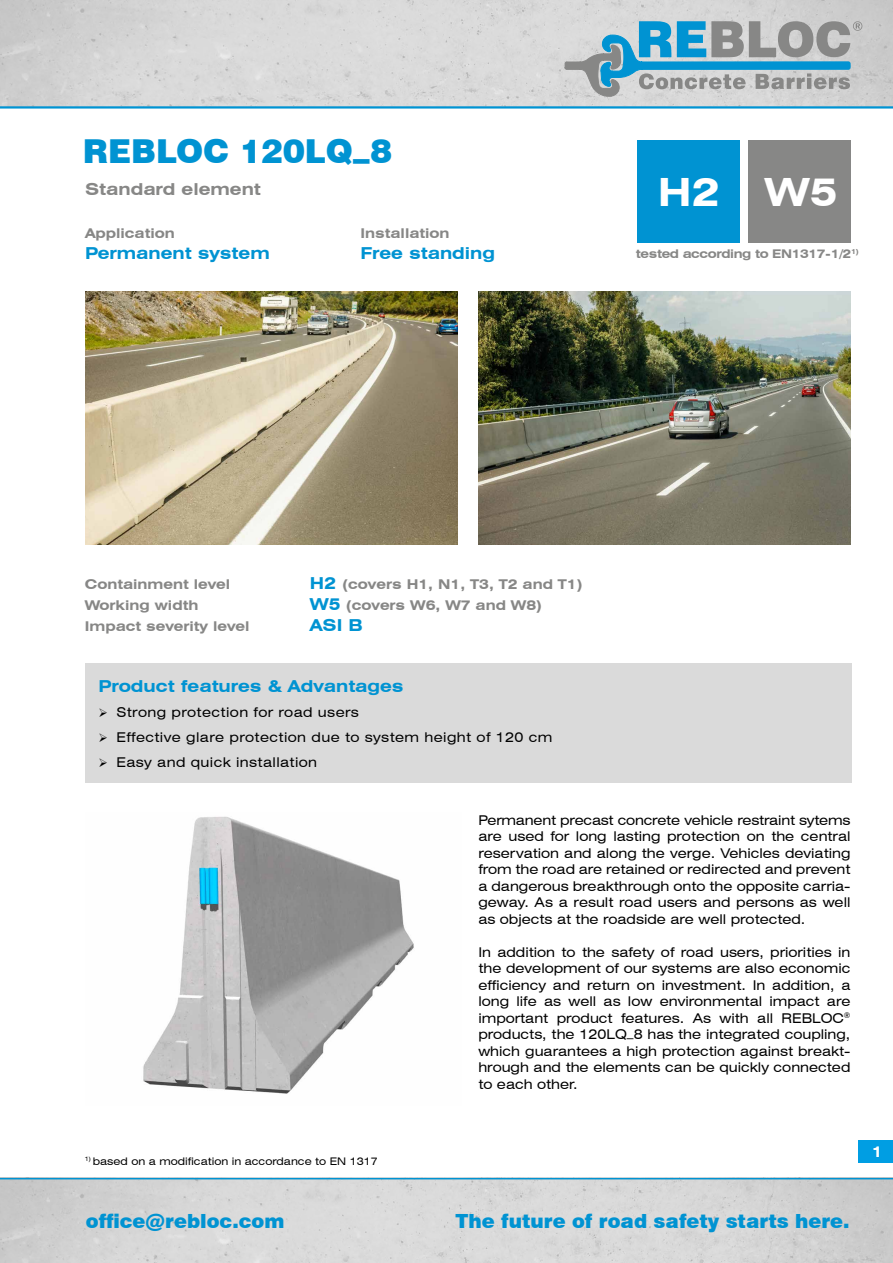
<style>
.page{position:relative;width:893px;height:1263px;background:#fff}
.page>*{position:absolute;margin:0;border:0;box-sizing:border-box;transform-origin:0 0}
.t1{font:700 expanded 39px "Swiss 721 BT";color:#fff}
.t2{font:900 33px "Swiss 721 BT";color:#0093d2}
.t3{font:900 19.5px "Swiss 721 BT";color:#0093d2}
.t4{font:700 expanded 16.5px "Swiss 721 BT";color:#0093d2}
.t5{font:700 expanded 16.5px "Swiss 721 BT";color:#878786}
.t6{font:700 expanded 15px "Swiss 721 BT";color:#fff}
.t7{font:expanded 13.5px/16.5px "Swiss 721 BT";letter-spacing:.03em;color:#000;text-align:justify}
.t8{font:700 expanded 13.5px "Swiss 721 BT";color:#878786}
.t9{font:700 expanded 12px "Swiss 721 BT";letter-spacing:-.03em;color:#878786}
.t10{font:expanded 10.5px "Swiss 721 BT";color:#000}
.s1{font-size:16.5px;color:#0093d2}
</style>
<div class="page">
<div style="left:85px;top:663px;width:766px;height:119px;background:#dadada"></div>
<img style="left:85px;top:291px;width:372px;height:254px">
<img style="left:478px;top:291px;width:372px;height:254px">
<div style="left:638px;top:140px;width:102px;height:102px;background:#0093d2"></div>
<div style="left:748px;top:140px;width:102px;height:102px;background:#878786"></div>
<img style="left:143px;top:816px;width:271px;height:278px">
<img style="left:0;top:0;width:893px;height:106px">
<hr style="left:0;top:106px;width:893px;height:3px;background:#0093d2">
<img style="left:0;top:1179px;width:893px;height:84px">
<hr style="left:0;top:1178px;width:893px;height:1px;background:#0093d2">
<div style="left:859px;top:1141px;width:34px;height:22px;background:#009ee3"></div>
<svg style="left:564px;top:21px;width:298px;height:76px;background:#96b4c0"></svg>
<h2 class="t2" style="left:83px;top:131px;width:311px">REBLOC 120LQ_8</h2>
<p class="t5" style="left:85px;top:179px;width:177px">Standard element</p>
<h1 class="t1" style="left:658px;top:169px;width:182px">H2 W5</h1>
<p class="t8" style="left:85px;top:225px;width:91px">Application</p>
<p class="t4" style="left:85px;top:244px;width:186px">Permanent system</p>
<p class="t8" style="left:361px;top:225px;width:90px">Installation</p>
<p class="t4" style="left:361px;top:244px;width:136px">Free standing</p>
<p class="t9" style="left:636px;top:246px;width:225px">tested according to EN1317-1/2<sup>1)</sup></p>
<p class="t8" style="left:85px;top:576px;width:147px">Containment level</p>
<p class="t8" style="left:310px;top:576px;width:274px"><span class="s1">H2</span> (covers H1, N1, T3, T2 and T1)</p>
<p class="t8" style="left:85px;top:597px;width:115px">Working width</p>
<p class="t8" style="left:310px;top:597px;width:234px"><span class="s1">W5</span> (covers W6, W7 and W8)</p>
<p class="t8" style="left:85px;top:618px;width:166px">Impact severity level</p>
<p class="t4" style="left:310px;top:615px;width:54px">ASI B</p>
<p class="t4" style="left:98px;top:676px;width:307px">Product features &amp; Advantages</p>
<p class="t7" style="left:98px;top:704px;width:262px">➢ Strong protection for road users</p>
<p class="t7" style="left:98px;top:729px;width:456px">➢ Effective glare protection due to system height of 120 cm</p>
<p class="t7" style="left:98px;top:754px;width:220px">➢ Easy and quick installation</p>
<p class="t10" style="left:85px;top:1154px;width:294px"><sup>1)</sup> based on a modification in accordance to EN 1317</p>
<p class="t7" style="left:478px;top:811px;width:374px">Permanent precast concrete vehicle restraint sytems are used for long lasting protection on the central reservation and along the verge. Vehicles deviating from the road are retained or redirected and prevent a dangerous breakthrough onto the opposite carria&shy;geway. As a result road users and persons as well as objects at the roadside are well protected.</p>
<p class="t7" style="left:478px;top:943px;width:374px">In addition to the safety of road users, priorities in the development of our systems are also economic efficiency and return on investment. In addition, a long life as well as low environmental impact are important product features. As with all REBLOC<sup>® </sup>products, the 120LQ_8 has the integrated coupling, which guarantees a high protection against breakt&shy;hrough and the elements can be quickly connected to each other.</p>
<h3 class="t3" style="left:86px;top:1210px;width:200px">office@rebloc.com</h3>
<h3 class="t3" style="left:456px;top:1210px;width:396px">The future of road safety starts here.</h3>
<p class="t6" style="left:872px;top:1143px;width:12px">1</p>
</div>
